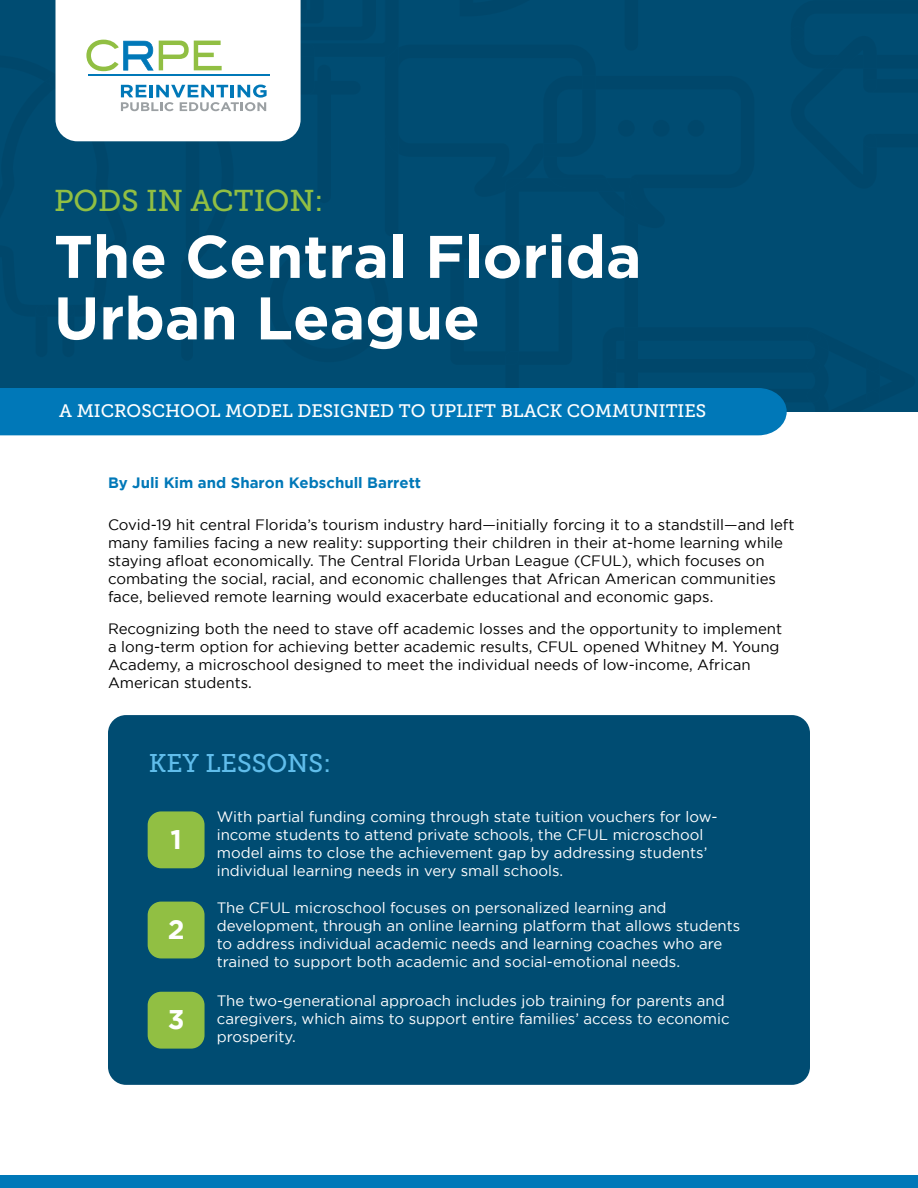
<style>
.page{position:relative;width:918px;height:1188px;background:#fff}
.page>*{position:absolute;margin:0;border:0;box-sizing:border-box;transform-origin:0 0}
.t1{font:700 60px/61.5px "Gotham";color:#fff}
.t2{font:30px "Museo Slab 500";color:#91bf43}
.t3{font:700 27px "Gotham";color:#fff}
.t4{font:25.5px "Museo Slab 500";color:#60bdeb}
.t5{font:18px "Museo Slab 500";color:#fff}
.t6{font:15px/18px "Gotham";color:#000}
.t7{font:15px/18px "Gotham";color:#fff}
.t8{font:700 15px "Gotham";color:#0078b8}
</style>
<div class="page">
<div style="left:0;top:1176px;width:918px;height:12px;background:#0078b8"></div>
<div style="left:108px;top:715px;width:702px;height:370px;background:#004c72;border-radius:18px"></div>
<div style="left:148px;top:811px;width:57px;height:57px;background:#91bf43;border-radius:13px"></div>
<div style="left:148px;top:902px;width:57px;height:56px;background:#91bf43;border-radius:13px"></div>
<div style="left:148px;top:992px;width:57px;height:57px;background:#91bf43;border-radius:13px"></div>
<svg style="left:0;top:0;width:918px;height:435px;background:#165f83"></svg>
<h2 class="t2" style="left:54px;top:184px;width:271px">PODS IN ACTION:</h2>
<h1 class="t1" style="left:54px;top:224px;width:589px">The Central Florida<br>Urban League</h1>
<p class="t5" style="left:59px;top:401px;width:649px">A MICROSCHOOL MODEL DESIGNED TO UPLIFT BLACK COMMUNITIES</p>
<p class="t8" style="left:108px;top:474px;width:315px">By Juli Kim and Sharon Kebschull Barrett</p>
<p class="t6" style="left:108px;top:516px;width:688px">Covid-19 hit central Florida’s tourism industry hard—initially forcing it to a standstill—and left many families facing a new reality: supporting their children in their at-home learning while staying afloat economically. The Central Florida Urban League (CFUL), which focuses on combating the social, racial, and economic challenges that African American communities face, believed remote learning would exacerbate educational and economic gaps.</p>
<p class="t6" style="left:108px;top:619px;width:676px">Recognizing both the need to stave off academic losses and the opportunity to implement a long-term option for achieving better academic results, CFUL opened Whitney M. Young Academy, a microschool designed to meet the individual needs of low-income, African American students.</p>
<h3 class="t4" style="left:149px;top:749px;width:184px">KEY LESSONS:</h3>
<p class="t7" style="left:217px;top:808px;width:502px">With partial funding coming through state tuition vouchers for low&shy;income students to attend private schools, the CFUL microschool model aims to close the achievement gap by addressing students’ individual learning needs in very small schools.</p>
<p class="t7" style="left:217px;top:898px;width:525px">The CFUL microschool focuses on personalized learning and development, through an online learning platform that allows students to address individual academic needs and learning coaches who are trained to support both academic and social-emotional needs.</p>
<h3 class="t3" style="left:170px;top:824px;width:13px">1</h3>
<h3 class="t3" style="left:168px;top:914px;width:18px">2</h3>
<h3 class="t3" style="left:168px;top:1004px;width:18px">3</h3>
<p class="t7" style="left:217px;top:991px;width:514px">The two-generational approach includes job training for parents and caregivers, which aims to support entire families’ access to economic prosperity.</p>
</div>
